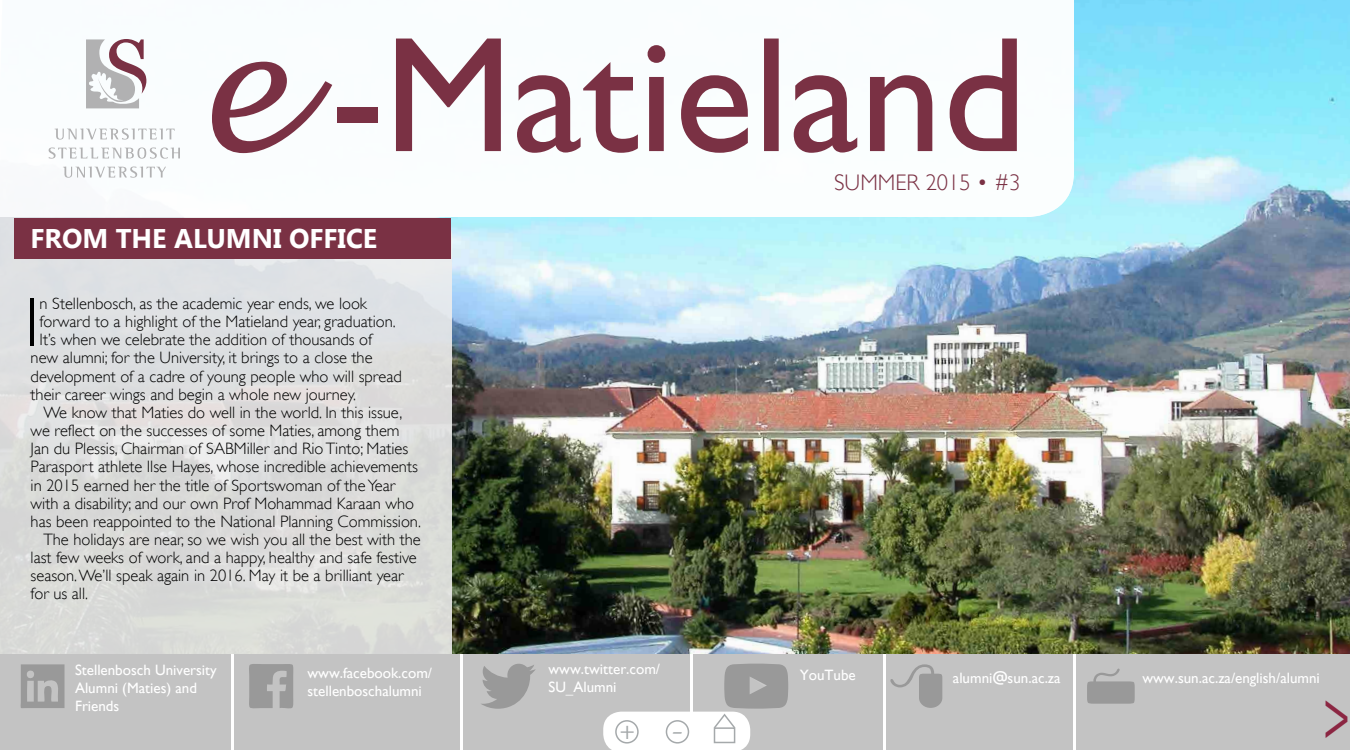
<style>
.page{position:relative;width:1350px;height:750px;background:#fff}
.page>*{position:absolute;margin:0;border:0;box-sizing:border-box;transform-origin:0 0}
.t1{font:165px "Gill Sans";color:#7a3144}
.Long_story_first_par{font:300 69.75px "Gill Sans";color:#000}
.t2{font:700 27px "Segoe UI";color:#fff}
.t3{font:27px "Minion Pro";color:#a5a9ab}
.t4{font:27px "Minion Pro";color:#a5a9ab;scale:1.38 1}
.t5{font:300 22.5px "Gill Sans";color:#7a3144}
.Long_story_first_par-2{font:300 16.5px/18.1px "Gill Sans";color:#000}
.t6{font:15px/18px "Gill Sans";color:#fff}
.s1{font-family:"Lucida Handwriting";font-style:italic}
</style>
<div class="page">
<img style="left:452px;top:0;width:898px;height:654px">
<svg style="left:0;top:217px;width:452px;height:437px;background:#dcdddd"></svg>
<div style="left:0;top:654px;width:1350px;height:96px;background:#c3c3c3"></div>
<svg style="left:249px;top:663px;width:45px;height:46px;background:#a3a3a3"></svg>
<svg style="left:20px;top:664px;width:45px;height:44px;background:#a4a4a4"></svg>
<svg style="left:890px;top:664px;width:52px;height:44px;background:#b2b2b2"></svg>
<svg style="left:1087px;top:669px;width:48px;height:35px;background:#a6a6a6"></svg>
<svg style="left:48px;top:0;width:1026px;height:217px"></svg>
<svg style="left:63px;top:167px;width:103px;height:11px"></svg>
<svg style="left:49px;top:147px;width:131px;height:12px"></svg>
<svg style="left:55px;top:128px;width:120px;height:12px"></svg>
<svg style="left:86px;top:39px;width:61px;height:69px"></svg>
<div style="left:14px;top:218px;width:437px;height:41px;background:#7a3144"></div>
<svg style="left:460px;top:654px;width:4px;height:96px"></svg>
<hr style="left:690px;top:654px;width:3px;height:96px;background:#fff">
<hr style="left:883px;top:654px;width:3px;height:96px;background:#fff">
<hr style="left:231px;top:654px;width:3px;height:96px;background:#fff">
<hr style="left:1073px;top:654px;width:3px;height:96px;background:#fff">
<svg style="left:480px;top:664px;width:56px;height:45px;background:#aaa"></svg>
<svg style="left:603px;top:664px;width:185px;height:86px"></svg>
<svg style="left:1326px;top:701px;width:21px;height:37px"></svg>
<p class="t1" style="left:192px;top:-1px;width:836px"><span class="s1">e</span> -Matieland</p>
<p class="t5" style="left:834px;top:170px;width:188px">SUMMER 2015 • #3</p>
<p class="t2" style="left:31px;top:219px;width:348px">FROM THE ALUMNI OFFICE</p>
<p class="Long_story_first_par" style="left:25px;top:281px;width:16px">I</p>
<p class="Long_story_first_par-2" style="left:40px;top:294px;width:329px">n Stellenbosch, as the academic year ends, we look</p>
<p class="Long_story_first_par-2" style="left:40px;top:313px;width:358px">forward to a highlight of the Matieland year, graduation.</p>
<p class="Long_story_first_par-2" style="left:40px;top:331px;width:334px">It’s when we celebrate the addition of thousands of</p>
<p class="Long_story_first_par-2" style="left:31px;top:349px;width:344px">new alumni; for the University, it brings to a close the</p>
<p class="Long_story_first_par-2" style="left:31px;top:367px;width:373px">development of a cadre of young people who will spread</p>
<p class="Long_story_first_par-2" style="left:31px;top:385px;width:327px">their career wings and begin a whole new journey.</p>
<p class="Long_story_first_par-2" style="left:31px;top:403px;width:392px;text-indent:13px">We know that Maties do well in the world. In this issue, we reflect on the successes of some Maties, among them Jan du Plessis, Chairman of SABMiller and Rio Tinto; Maties Parasport athlete Ilse Hayes, whose incredible achievements in 2015 earned her the title of Sportswoman of the Year with a disability; and our own Prof Mohammad Karaan who has been reappointed to the National Planning Commission.</p>
<p class="Long_story_first_par-2" style="left:31px;top:530px;width:392px;text-indent:13px">The holidays are near, so we wish you all the best with the last few weeks of work, and a happy, healthy and safe festive season. We’ll speak again in 2016. May it be a brilliant year for us all.</p>
<p class="t6" style="left:548px;top:660px;width:113px">www.twitter.com/<br>SU_Alumni</p>
<p class="t3" style="left:619px;top:712px;width:17px">+</p>
<p class="t4" style="left:671px;top:712px;width:11px">-</p>
<p class="t6" style="left:75px;top:661px;width:143px">Stellenbosch University<br>Alumni (Maties) and<br>Friends</p>
<p class="t6" style="left:953px;top:669px;width:109px">alumni@sun.ac.za</p>
<p class="t6" style="left:1142px;top:669px;width:179px">www.sun.ac.za/english/alumni</p>
<p class="t6" style="left:308px;top:664px;width:126px">www.facebook.com/ stellenboschalumni</p>
<p class="t6" style="left:800px;top:666px;width:58px">YouTube</p>
</div>
